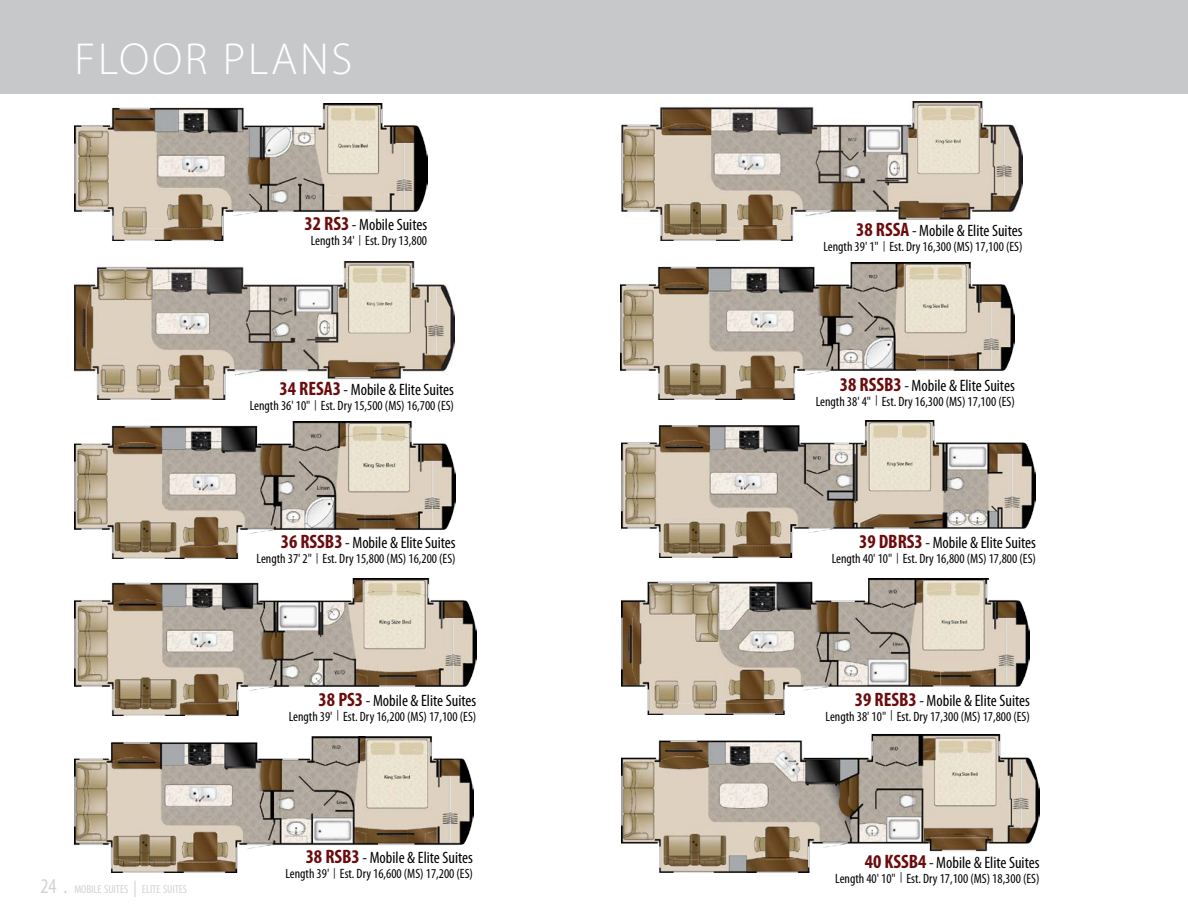
<style>
.page{position:relative;width:1188px;height:918px;background:#fff}
.page>*{position:absolute;margin:0;border:0;box-sizing:border-box;transform-origin:0 0}
.t1{font:300 45px "Myriad Pro";letter-spacing:.06em;color:#fff}
.t2{font:condensed 16.5px "Myriad Pro";color:#000}
.t3{font:condensed 13.5px "Myriad Pro";color:#000}
.t4{font:condensed 11.55px "Myriad Pro";color:#d1d3d4}
.s1{font-weight:700;font-size:19.5px;color:#6b0b0c}
.s2{font-size:21px}
.s3{font-size:16.5px}
</style>
<div class="page">
<div style="left:0;top:0;width:1188px;height:94px;background:#c7c8ca"></div>
<img style="left:75px;top:103px;width:352px;height:137px">
<img style="left:75px;top:261px;width:379px;height:138px">
<img style="left:75px;top:421px;width:381px;height:137px">
<img style="left:75px;top:579px;width:401px;height:137px">
<img style="left:75px;top:736px;width:398px;height:136px">
<img style="left:621px;top:102px;width:402px;height:138px">
<img style="left:621px;top:263px;width:394px;height:137px">
<img style="left:621px;top:421px;width:415px;height:137px">
<img style="left:621px;top:579px;width:409px;height:135px">
<img style="left:621px;top:734px;width:419px;height:139px">
<h1 class="t1" style="left:75px;top:32px;width:279px">FLOOR PLANS</h1>
<p class="t2" style="left:304px;top:215px;width:124px"><span class="s1">32 RS3</span> - Mobile Suites</p>
<p class="t3" style="left:311px;top:232px;width:118px">Length 34' <sup>|</sup> Est. Dry 13,800</p>
<p class="t2" style="left:280px;top:380px;width:176px"><span class="s1">34 RESA3</span> - Mobile &amp; Elite Suites</p>
<p class="t3" style="left:250px;top:398px;width:206px">Length 36' 10" <sup>|</sup> Est. Dry 15,500 (MS) 16,700 (ES)</p>
<p class="t2" style="left:281px;top:533px;width:177px"><span class="s1">36 RSSB3</span> - Mobile &amp; Elite Suites</p>
<p class="t3" style="left:257px;top:550px;width:201px">Length 37' 2" <sup>|</sup> Est. Dry 15,800 (MS) 16,200 (ES)</p>
<p class="t4" style="left:40px;top:882px;width:148px"><span class="s2">24 .</span> MOBILE SUITES <span class="s3">|</span> ELITE SUITES</p>
<p class="t2" style="left:319px;top:690px;width:159px"><span class="s1">38 PS3</span> - Mobile &amp; Elite Suites</p>
<p class="t3" style="left:289px;top:708px;width:189px">Length 39' <sup>|</sup> Est. Dry 16,200 (MS) 17,100 (ES)</p>
<p class="t2" style="left:306px;top:848px;width:169px"><span class="s1">38 RSB3</span> - Mobile &amp; Elite Suites</p>
<p class="t3" style="left:285px;top:865px;width:189px">Length 39' <sup>|</sup> Est. Dry 16,600 (MS) 17,200 (ES)</p>
<p class="t2" style="left:856px;top:221px;width:168px"><span class="s1">38 RSSA</span> - Mobile &amp; Elite Suites</p>
<p class="t3" style="left:823px;top:238px;width:201px">Length 39' 1" <sup>|</sup> Est. Dry 16,300 (MS) 17,100 (ES)</p>
<p class="t2" style="left:840px;top:375px;width:177px"><span class="s1">38 RSSB3</span> - Mobile &amp; Elite Suites</p>
<p class="t3" style="left:816px;top:393px;width:201px">Length 38' 4" <sup>|</sup> Est. Dry 16,300 (MS) 17,100 (ES)</p>
<p class="t2" style="left:859px;top:533px;width:178px"><span class="s1">39 DBRS3</span> - Mobile &amp; Elite Suites</p>
<p class="t3" style="left:832px;top:550px;width:206px">Length 40' 10" <sup>|</sup> Est. Dry 16,800 (MS) 17,800 (ES)</p>
<p class="t2" style="left:855px;top:690px;width:177px"><span class="s1">39 RESB3</span> - Mobile &amp; Elite Suites</p>
<p class="t3" style="left:826px;top:708px;width:206px">Length 38' 10" <sup>|</sup> Est. Dry 17,300 (MS) 17,800 (ES)</p>
<p class="t2" style="left:865px;top:852px;width:176px"><span class="s1">40 KSSB4</span> - Mobile &amp; Elite Suites</p>
<p class="t3" style="left:835px;top:870px;width:206px">Length 40' 10" <sup>|</sup> Est. Dry 17,100 (MS) 18,300 (ES)</p>
</div>
